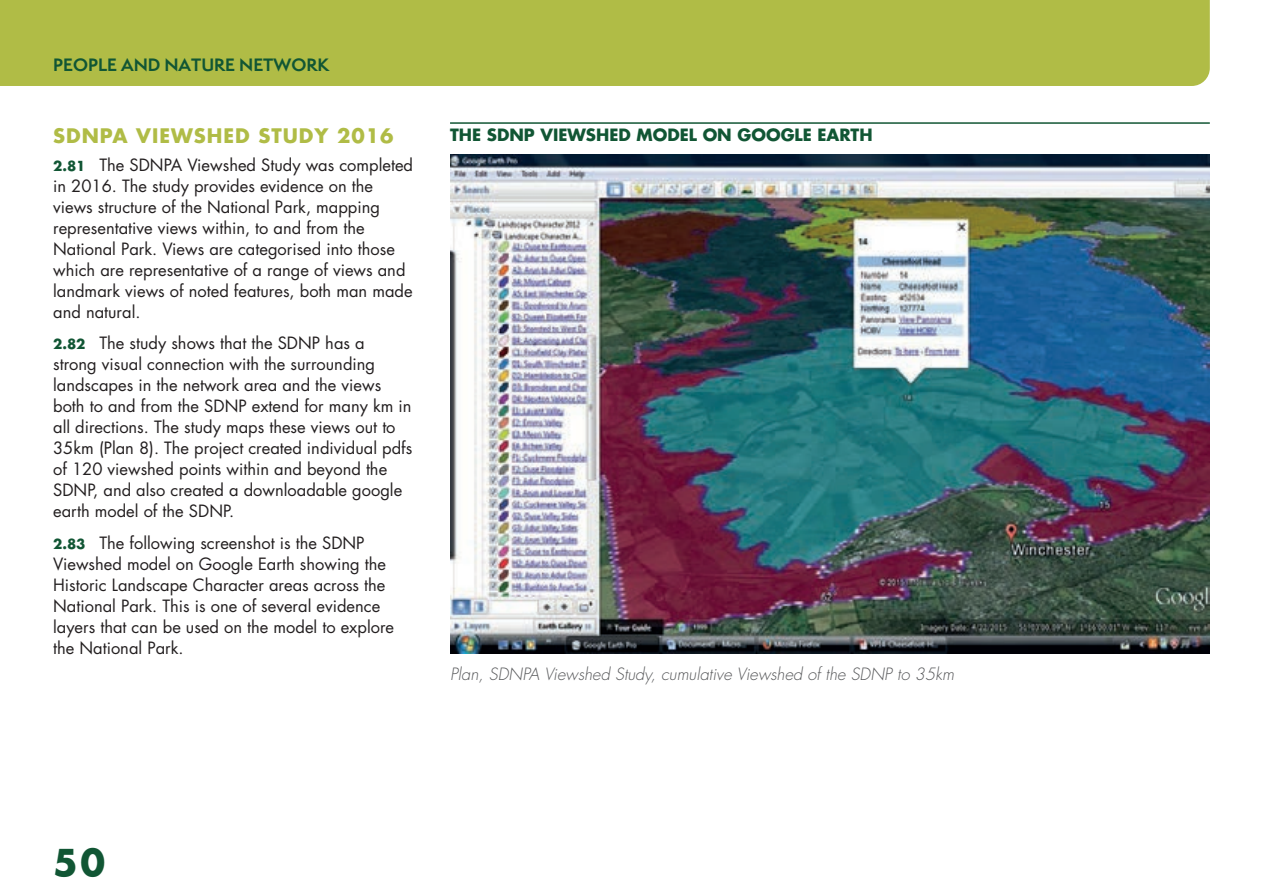
<style>
.page{position:relative;width:1263px;height:893px;background:#fff}
.page>*{position:absolute;margin:0;border:0;box-sizing:border-box;transform-origin:0 0}
.t1{font:700 36px "Futura";color:#115634}
.HeadC{font:700 19.5px "Futura";letter-spacing:.05em;color:#b0bc46}
.t2{font:16.5px/21px "Futura";color:#231f20}
.FigureSourceWide{font:italic 300 16.5px "Futura";color:#57585a}
.FigureNumberWide{font:700 16.5px "Futura";color:#115634}
.t3{font:700 16.5px "Semplicita Pro";color:#115634}
.s1{font-weight:700;font-size:13.5px;color:#115634}
</style>
<div class="page">
<hr style="left:450px;top:122px;width:760px;height:2px;background:#115634">
<img style="left:450px;top:155px;width:760px;height:498px">
<div style="left:0;top:0;width:1210px;height:86px;background:#b0bc46"></div>
<p class="t3" style="left:53px;top:53px;width:278px">PEOPLE AND NATURE NETWORK</p>
<p class="HeadC" style="left:53px;top:122px;width:342px">SDNPA VIEWSHED STUDY 2016</p>
<p class="t2" style="left:53px;top:154px;width:361px"><span class="s1">2.81</span> The SDNPA Viewshed Study was completed in 2016. The study provides evidence on the views structure of the National Park, mapping representative views within, to and from the National Park. Views are categorised into those which are representative of a range of views and landmark views of noted features, both man made and natural.</p>
<p class="t2" style="left:53px;top:332px;width:361px"><span class="s1">2.82</span> The study shows that the SDNP has a strong visual connection with the surrounding landscapes in the network area and the views both to and from the SDNP extend for many km in all directions. The study maps these views out to 35km (Plan 8). The project created individual pdfs of 120 viewshed points within and beyond the SDNP, and also created a downloadable google earth model of the SDNP.</p>
<p class="t2" style="left:53px;top:532px;width:342px"><span class="s1">2.83</span> The following screenshot is the SDNP Viewshed model on Google Earth showing the Historic Landscape Character areas across the National Park. This is one of several evidence layers that can be used on the model to explore the National Park.</p>
<p class="FigureNumberWide" style="left:450px;top:123px;width:424px">THE SDNP VIEWSHED MODEL ON GOOGLE EARTH</p>
<p class="FigureSourceWide" style="left:450px;top:663px;width:506px">Plan, SDNPA Viewshed Study, cumulative Viewshed of the SDNP to 35km</p>
<h1 class="t1" style="left:53px;top:837px;width:54px">50</h1>
</div>
